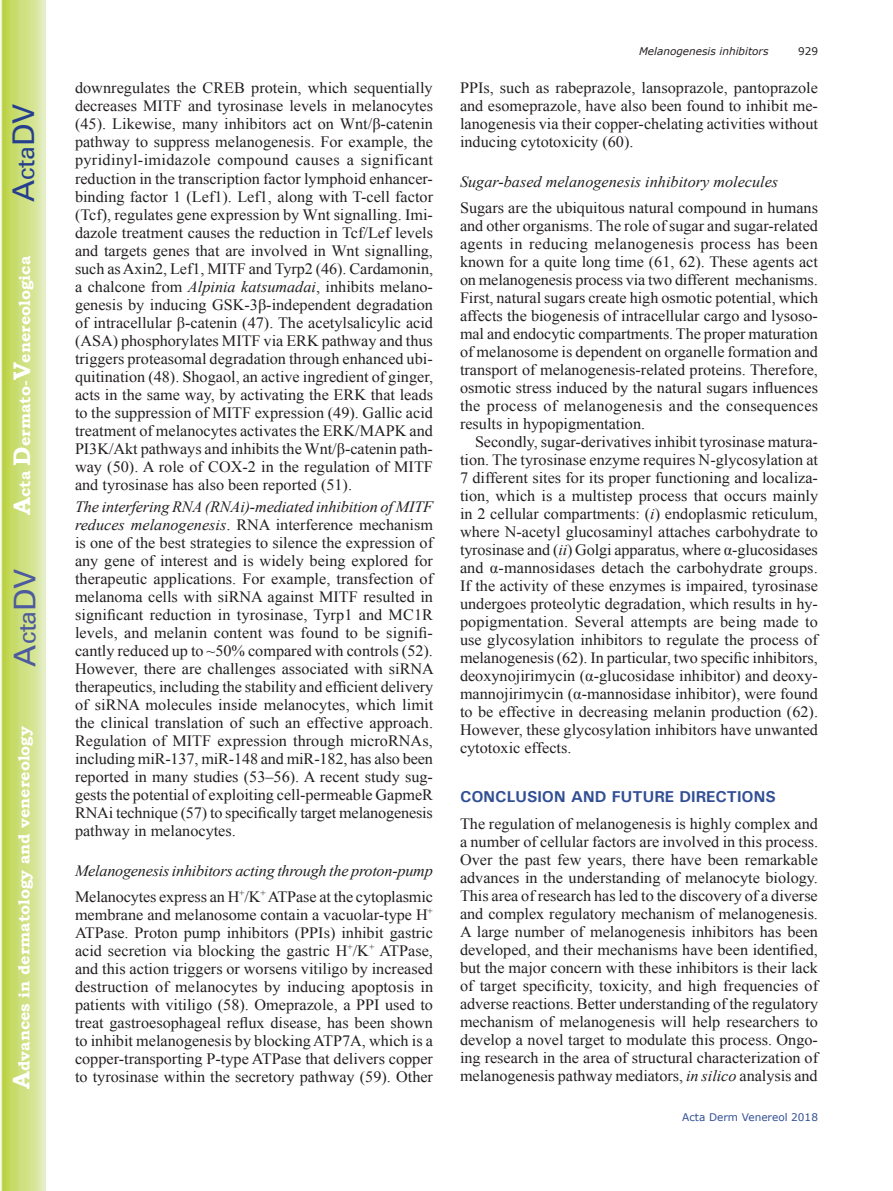
<style>
.page{position:relative;width:893px;height:1191px;background:#fff}
.page>*{position:absolute;margin:0;border:0;box-sizing:border-box;transform-origin:0 0}
.t1{font:30px "Univers";color:#4d5a9e}
.t2{font:30px "Univers";color:#253f8e}
.t3{font:15.75px/18px "Times New Roman";color:#231f20;text-align:justify}
.t4{font:italic 15.75px/25.5px "Times New Roman";letter-spacing:-.015em;color:#231f20}
.t5{font:700 15.75px "Bookman Old Style";color:#fff}
.t6{font:700 15.75px "Univers";color:#324f95}
.t7{font:italic 10.5px "Verdana";color:#231f20}
.t8{font:10.5px "Verdana";color:#324f95}
.t9{font:10.5px "Verdana";color:#231f20}
.s1{font-size:24px}
.s2{font-style:italic}
.s3{font-style:normal}
</style>
<div class="page">
<svg style="left:1px;top:0;width:45px;height:1191px;background:#cfe084"></svg>
<h1 class="t2" style="left:6px;top:202px;width:100px;rotate:-90deg">A<span class="s1">cta</span>DV</h1>
<p class="t5" style="left:15px;top:515px;width:260px;rotate:-90deg"><span class="s1">A</span>cta <span class="s1">D</span>ermato-<span class="s1">V</span>enereologica</p>
<h1 class="t1" style="left:7px;top:666px;width:100px;rotate:-90deg">A<span class="s1">cta</span>DV</h1>
<p class="t5" style="left:15px;top:1088px;width:364px;rotate:-90deg"><span class="s1">A</span>dvances in dermatology and venereology</p>
<p class="t3" style="left:75px;top:79px;width:360px">downregulates the CREB protein, which sequentially decreases MITF and tyrosinase levels in melanocytes (45). Likewise, many inhibitors act on Wnt/β-catenin pathway to suppress melanogenesis. For example, the pyridinyl-imidazole compound causes a significant reduction in the transcription factor lymphoid enhancer&shy;binding factor 1 (Lef1). Lef1, along with T-cell factor (Tcf), regulates gene expression by Wnt signalling. Imi&shy;dazole treatment causes the reduction in Tcf/Lef levels and targets genes that are involved in Wnt signalling, such as Axin2, Lef1, MITF and Tyrp2 (46). Cardamonin, a chalcone from <span class="s2">Alpinia katsumadai</span>, inhibits melano&shy;genesis by inducing GSK-3β-independent degradation of intracellular β-catenin (47). The acetylsalicylic acid (ASA) phosphorylates MITF via ERK pathway and thus triggers proteasomal degradation through enhanced ubi&shy;quitination (48). Shogaol, an active ingredient of ginger, acts in the same way, by activating the ERK that leads to the suppression of MITF expression (49). Gallic acid treatment of melanocytes activates the ERK/MAPK and PI3K/Akt pathways and inhibits the Wnt/β-catenin path&shy;way (50). A role of COX-2 in the regulation of MITF and tyrosinase has also been reported (51).</p>
<p class="t3" style="left:75px;top:497px;width:360px"><span class="s2">The interfering RNA (RNAi)-mediated inhibition of MITF reduces melanogenesis</span>. RNA interference mechanism is one of the best strategies to silence the expression of any gene of interest and is widely being explored for therapeutic applications. For example, transfection of melanoma cells with siRNA against MITF resulted in significant reduction in tyrosinase, Tyrp1 and MC1R levels, and melanin content was found to be signifi&shy;cantly reduced up to ~50% compared with controls (52).<br>However, there are challenges associated with siRNA therapeutics, including the stability and efficient delivery of siRNA molecules inside melanocytes, which limit the clinical translation of such an effective approach.<br>Regulation of MITF expression through microRNAs, including miR-137, miR-148 and miR-182, has also been reported in many studies (53–56). A recent study sug&shy;gests the potential of exploiting cell-permeable GapmeR RNAi technique (57) to specifically target melanogenesis pathway in melanocytes.</p>
<p class="t4" style="left:75px;top:857px;width:359px">Melanogenesis inhibitors acting through the proton-pump<br><span class="s3">Melanocytes express an H</span><sup>+</sup><span class="s3">/K</span><sup>+</sup> <span class="s3">ATPase at the cytoplasmic</span></p>
<p class="t3" style="left:75px;top:905px;width:360px">membrane and melanosome contain a vacuolar-type H<sup>+ </sup>ATPase. Proton pump inhibitors (PPIs) inhibit gastric acid secretion via blocking the gastric H<sup>+</sup>/K<sup>+</sup> ATPase, and this action triggers or worsens vitiligo by increased destruction of melanocytes by inducing apoptosis in patients with vitiligo (58). Omeprazole, a PPI used to treat gastroesophageal reflux disease, has been shown to inhibit melanogenesis by blocking ATP7A, which is a copper-transporting P-type ATPase that delivers copper to tyrosinase within the secretory pathway (59). Other</p>
<p class="t7" style="left:639px;top:44px;width:131px">Melanogenesis inhibitors</p>
<p class="t9" style="left:798px;top:44px;width:22px">929</p>
<p class="t3" style="left:460px;top:79px;width:359px">PPIs, such as rabeprazole, lansoprazole, pantoprazole and esomeprazole, have also been found to inhibit me&shy;lanogenesis via their copper-chelating activities without inducing cytotoxicity (60).</p>
<p class="t4" style="left:460px;top:169px;width:320px">Sugar-based melanogenesis inhibitory molecules</p>
<p class="t3" style="left:460px;top:198px;width:360px">Sugars are the ubiquitous natural compound in humans and other organisms. The role of sugar and sugar-related agents in reducing melanogenesis process has been known for a quite long time (61, 62). These agents act on melanogenesis process via two different mechanisms.<br>First, natural sugars create high osmotic potential, which affects the biogenesis of intracellular cargo and lysoso&shy;mal and endocytic compartments. The proper maturation of melanosome is dependent on organelle formation and transport of melanogenesis-related proteins. Therefore, osmotic stress induced by the natural sugars influences the process of melanogenesis and the consequences results in hypopigmentation.</p>
<p class="t3" style="left:460px;top:432px;width:360px;text-indent:15px">Secondly, sugar-derivatives inhibit tyrosinase matura&shy;tion. The tyrosinase enzyme requires N-glycosylation at 7 different sites for its proper functioning and localiza&shy;tion, which is a multistep process that occurs mainly in 2 cellular compartments: (<span class="s2">i</span>) endoplasmic reticulum, where N-acetyl glucosaminyl attaches carbohydrate to tyrosinase and (<span class="s2">ii</span>) Golgi apparatus, where α-glucosidases and α-mannosidases detach the carbohydrate groups.<br>If the activity of these enzymes is impaired, tyrosinase undergoes proteolytic degradation, which results in hy&shy;popigmentation. Several attempts are being made to use glycosylation inhibitors to regulate the process of melanogenesis (62). In particular, two specific inhibitors, deoxynojirimycin (α-glucosidase inhibitor) and deoxy&shy;mannojirimycin (α-mannosidase inhibitor), were found to be effective in decreasing melanin production (62).<br>However, these glycosylation inhibitors have unwanted cytotoxic effects.</p>
<p class="t6" style="left:460px;top:786px;width:317px">CONCLUSION AND FUTURE DIRECTIONS</p>
<p class="t3" style="left:460px;top:814px;width:360px">The regulation of melanogenesis is highly complex and a number of cellular factors are involved in this process.<br>Over the past few years, there have been remarkable advances in the understanding of melanocyte biology.<br>This area of research has led to the discovery of a diverse and complex regulatory mechanism of melanogenesis.<br>A large number of melanogenesis inhibitors has been developed, and their mechanisms have been identified, but the major concern with these inhibitors is their lack of target specificity, toxicity, and high frequencies of adverse reactions. Better understanding of the regulatory mechanism of melanogenesis will help researchers to develop a novel target to modulate this process. Ongo&shy;ing research in the area of structural characterization of melanogenesis pathway mediators, <span class="s2">in silico</span> analysis and</p>
<p class="t8" style="left:682px;top:1110px;width:137px">Acta Derm Venereol 2018</p>
</div>
